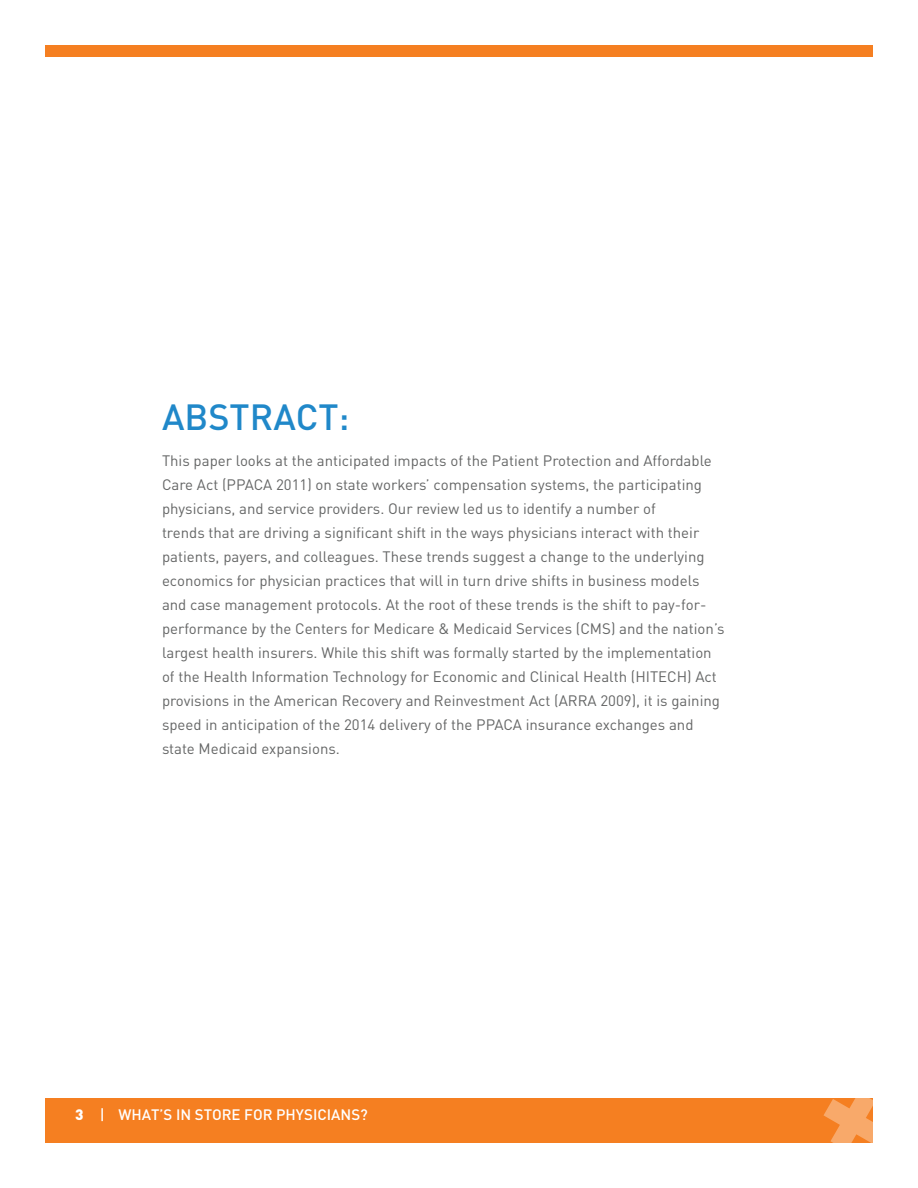
<style>
.page{position:relative;width:918px;height:1188px;background:#fff}
.page>*{position:absolute;margin:0;border:0;box-sizing:border-box;transform-origin:0 0}
.t1{font:500 36px "DIN";color:#2088c9}
.t2{font:15px/24px "DIN";color:#656666}
.t3{font:500 15px "DIN";color:#fff}
.s1{font-weight:900}
</style>
<div class="page">
<div style="left:45px;top:45px;width:828px;height:12px;background:#f57f21"></div>
<div style="left:45px;top:1098px;width:828px;height:45px;background:#f57f21"></div>
<svg style="left:824px;top:1098px;width:49px;height:45px"></svg>
<p class="t1" style="left:162px;top:394px;width:189px">ABSTRACT:</p>
<p class="t2" style="left:162px;top:449px;width:564px">This paper looks at the anticipated impacts of the Patient Protection and Affordable Care Act (PPACA 2011) on state workers’ compensation systems, the participating physicians, and service providers. Our review led us to identify a number of<br>trends that are driving a significant shift in the ways physicians interact with their patients, payers, and colleagues. These trends suggest a change to the underlying economics for physician practices that will in turn drive shifts in business models and case management protocols. At the root of these trends is the shift to pay-for&shy;performance by the Centers for Medicare &amp; Medicaid Services (CMS) and the nation’s largest health insurers. While this shift was formally started by the implementation of the Health Information Technology for Economic and Clinical Health (HITECH) Act provisions in the American Recovery and Reinvestment Act (ARRA 2009), it is gaining speed in anticipation of the 2014 delivery of the PPACA insurance exchanges and state Medicaid expansions.</p>
<p class="t3" style="left:75px;top:1105px;width:294px"><span class="s1">3</span> | WHAT’S IN STORE FOR PHYSICIANS?</p>
</div>
